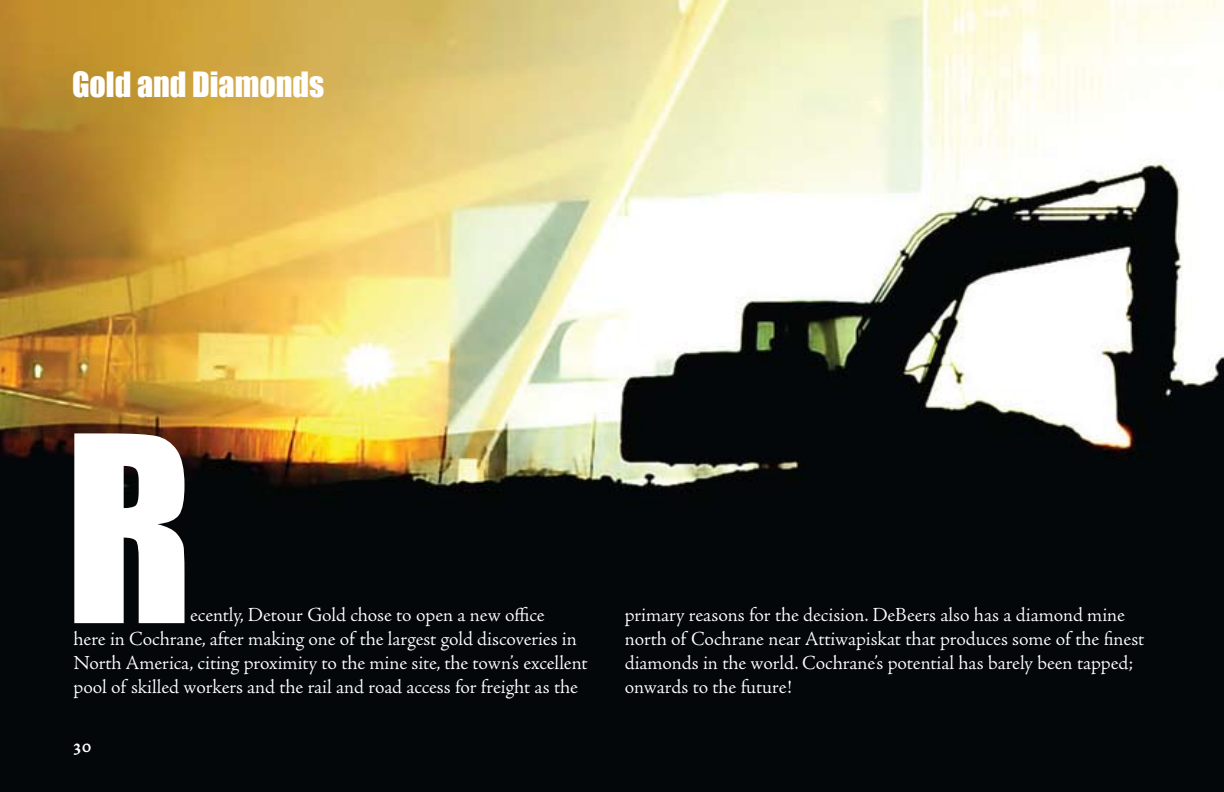
<style>
.page{position:relative;width:1224px;height:792px;background:#fff}
.page>*{position:absolute;margin:0;border:0;box-sizing:border-box;transform-origin:0 0}
.t1{font:240px "Impact";color:#fff}
.t2{font:32px "Impact";color:#fff}
.t3{font:300 20px/24px "Adobe Jenson Pro";color:#fff}
.t4{font:700 20px "Adobe Jenson Pro";color:#fff}
</style>
<div class="page">
<img style="left:0;top:0;width:1224px;height:792px">
<h2 class="t2" style="left:72px;top:60px;width:254px">Gold and Diamonds</h2>
<h1 class="t1" style="left:64px;top:343px;width:131px">R</h1>
<p class="t3" style="left:74px;top:603px;width:516px;text-indent:117px">ecently, Detour Gold chose to open a new office<br>here in Cochrane, after making one of the largest gold discoveries in North America, citing proximity to the mine site, the town’s excellent pool of skilled workers and the rail and road access for freight as the</p>
<p class="t3" style="left:625px;top:603px;width:521px">primary reasons for the decision. DeBeers also has a diamond mine north of Cochrane near Attiwapiskat that produces some of the finest diamonds in the world. Cochrane’s potential has barely been tapped; onwards to the future!</p>
<p class="t4" style="left:72px;top:735px;width:21px">30</p>
</div>
